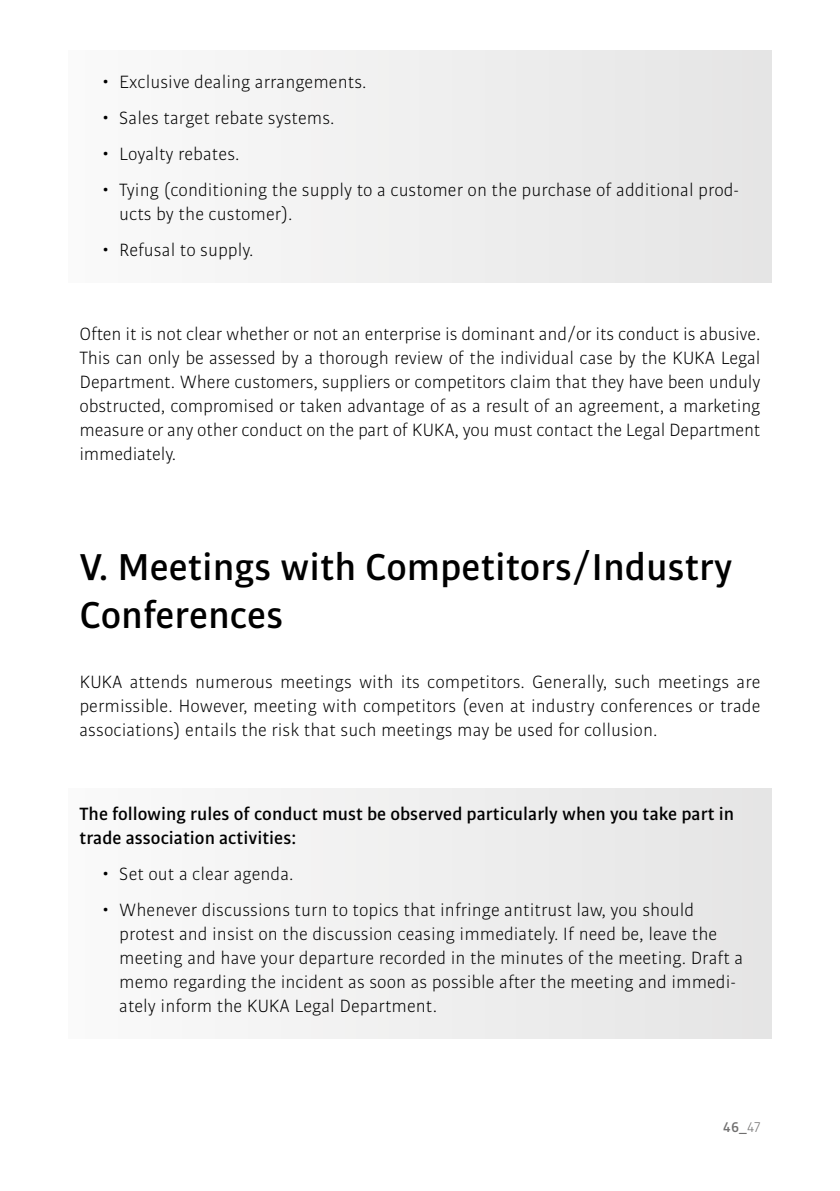
<style>
.page{position:relative;width:840px;height:1191px;background:#fff}
.page>*{position:absolute;margin:0;border:0;box-sizing:border-box;transform-origin:0 0}
.t1{font:700 40px/48px "KUKA Bulo";color:#000}
.t2{font:19px/24px "KUKA Bulo";color:#000}
.t3{font:700 19px/24px "KUKA Bulo";color:#000}
.t4{font:700 15px "KUKA Bulo";color:#706f6f}
.s1{font-weight:400}
</style>
<div class="page">
<div style="left:68px;top:50px;width:703px;height:64px;background:#efefef"></div>
<div style="left:68px;top:86px;width:703px;height:64px;background:#efefef"></div>
<div style="left:68px;top:122px;width:703px;height:64px;background:#efefef"></div>
<div style="left:68px;top:158px;width:703px;height:88px;background:#efefef"></div>
<div style="left:68px;top:218px;width:703px;height:64px;background:#efefef"></div>
<div style="left:68px;top:788px;width:703px;height:82px;background:#efefef"></div>
<div style="left:68px;top:842px;width:703px;height:64px;background:#efefef"></div>
<div style="left:68px;top:878px;width:703px;height:160px;background:#efefef"></div>
<p class="t2" style="left:102px;top:69px;width:266px">• Exclusive dealing arrangements.</p>
<p class="t2" style="left:102px;top:105px;width:234px">• Sales target rebate systems.</p>
<p class="t2" style="left:102px;top:141px;width:139px">• Loyalty rebates.</p>
<p class="t2" style="left:119px;top:177px;width:621px;text-indent:-17px">• Tying (conditioning the supply to a customer on the purchase of additional prod&shy;ucts by the customer).</p>
<p class="t2" style="left:102px;top:237px;width:153px">• Refusal to supply.</p>
<p class="t2" style="left:79px;top:321px;width:682px;text-align:justify">Often it is not clear whether or not an enterprise is dominant and/or its conduct is abusive.<br>This can only be assessed by a thorough review of the individual case by the KUKA Legal Department. Where customers, suppliers or competitors claim that they have been unduly obstructed, compromised or taken advantage of as a result of an agreement, a marketing measure or any other conduct on the part of KUKA, you must contact the Legal Department immediately.</p>
<h1 class="t1" style="left:79px;top:542px;width:654px">V. Meetings with Competitors/Industry<br>Conferences</h1>
<p class="t2" style="left:79px;top:669px;width:682px;text-align:justify">KUKA attends numerous meetings with its competitors. Generally, such meetings are permissible. However, meeting with competitors (even at industry conferences or trade associations) entails the risk that such meetings may be used for collusion.</p>
<p class="t3" style="left:79px;top:801px;width:655px">The following rules of conduct must be observed particularly when you take part in trade association activities:</p>
<p class="t2" style="left:102px;top:861px;width:193px">• Set out a clear agenda.</p>
<p class="t2" style="left:119px;top:897px;width:625px;text-indent:-17px">• Whenever discussions turn to topics that infringe antitrust law, you should protest and insist on the discussion ceasing immediately. If need be, leave the meeting and have your departure recorded in the minutes of the meeting. Draft a memo regarding the incident as soon as possible after the meeting and immedi&shy;ately inform the KUKA Legal Department.</p>
<p class="t4" style="left:722px;top:1117px;width:39px">46_<span class="s1">47</span></p>
</div>
